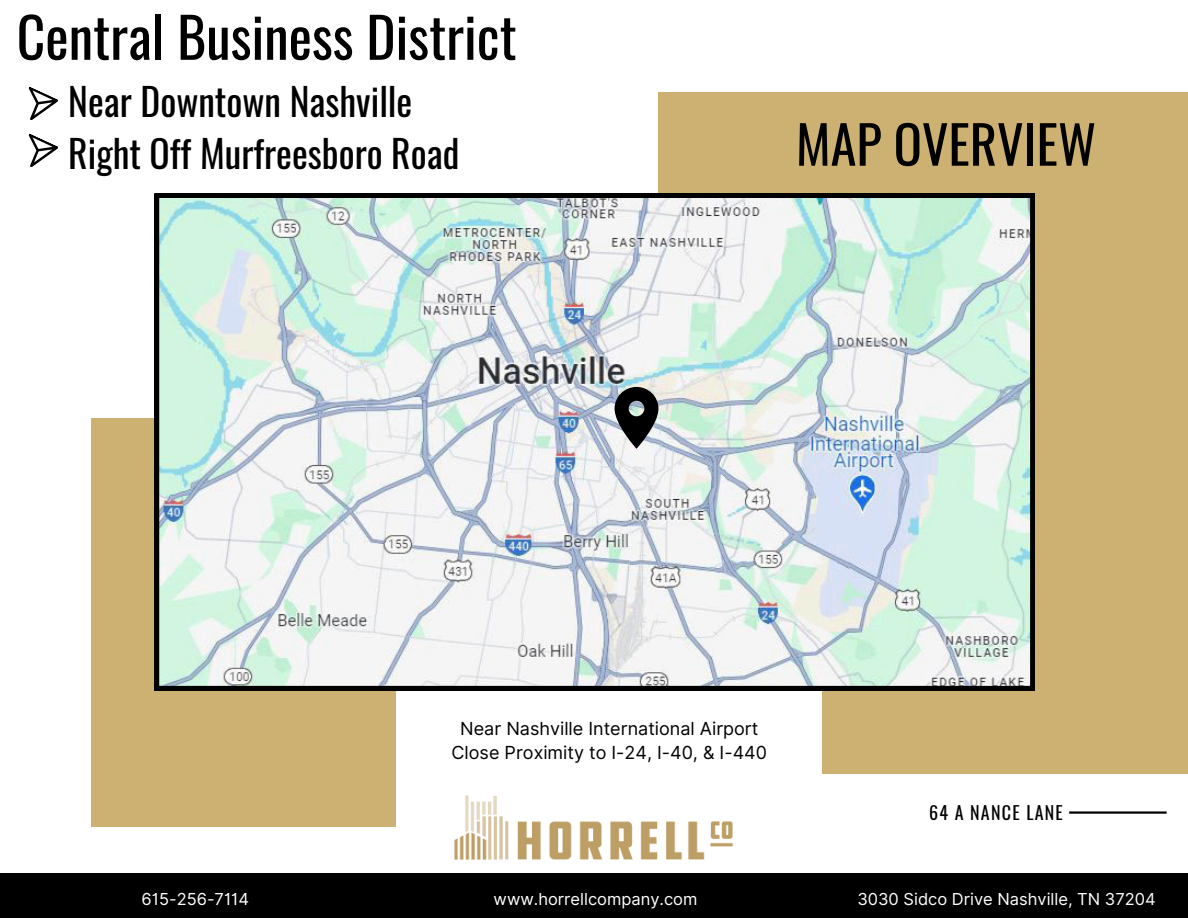
<style>
.page{position:relative;width:1188px;height:918px;background:#fff}
.page>*{position:absolute;margin:0;border:0;box-sizing:border-box;transform-origin:0 0}
.t1{font:55.65px "Oswald";color:#000}
.t2{font:52.5px "Oswald";color:#000}
.t3{font:37.65px "Oswald";color:#000}
.t4{font:18px "Inter";color:#000}
.t5{font:18px "Oswald";letter-spacing:.07em;color:#000}
.t6{font:16.5px "Inter";color:#fff}
</style>
<div class="page">
<div style="left:823px;top:170px;width:365px;height:603px;background:#ccb173"></div>
<div style="left:658px;top:92px;width:530px;height:102px;background:#ccb173"></div>
<div style="left:92px;top:418px;width:304px;height:408px;background:#ccb173"></div>
<hr style="left:1069px;top:811px;width:98px;height:3px;background:#000">
<div style="left:0;top:873px;width:1188px;height:45px;background:#000"></div>
<svg style="left:155px;top:194px;width:879px;height:496px"></svg>
<svg style="left:615px;top:387px;width:43px;height:62px;background:#535657"></svg>
<img style="left:454px;top:795px;width:280px;height:65px">
<svg style="left:28px;top:133px;width:30px;height:34px"></svg>
<svg style="left:28px;top:86px;width:30px;height:34px"></svg>
<p class="t1" style="left:17px;top:-7px;width:502px">Central Business District</p>
<p class="t3" style="left:68px;top:72px;width:346px">Near Downtown Nashville</p>
<p class="t3" style="left:68px;top:124px;width:393px">Right Off Murfreesboro Road</p>
<p class="t2" style="left:796px;top:103px;width:302px">MAP OVERVIEW</p>
<p class="t4" style="left:460px;top:717px;width:300px">Near Nashville International Airport</p>
<p class="t4" style="left:452px;top:742px;width:317px">Close Proximity to I-24, I-40, &amp; I-440</p>
<h2 class="t5" style="left:929px;top:798px;width:135px">64 A NANCE LANE</h2>
<p class="t6" style="left:142px;top:889px;width:109px">615-256-7114</p>
<p class="t6" style="left:494px;top:889px;width:205px">www.horrellcompany.com</p>
<p class="t6" style="left:857px;top:889px;width:300px">3030 Sidco Drive Nashville, TN 37204</p>
</div>
